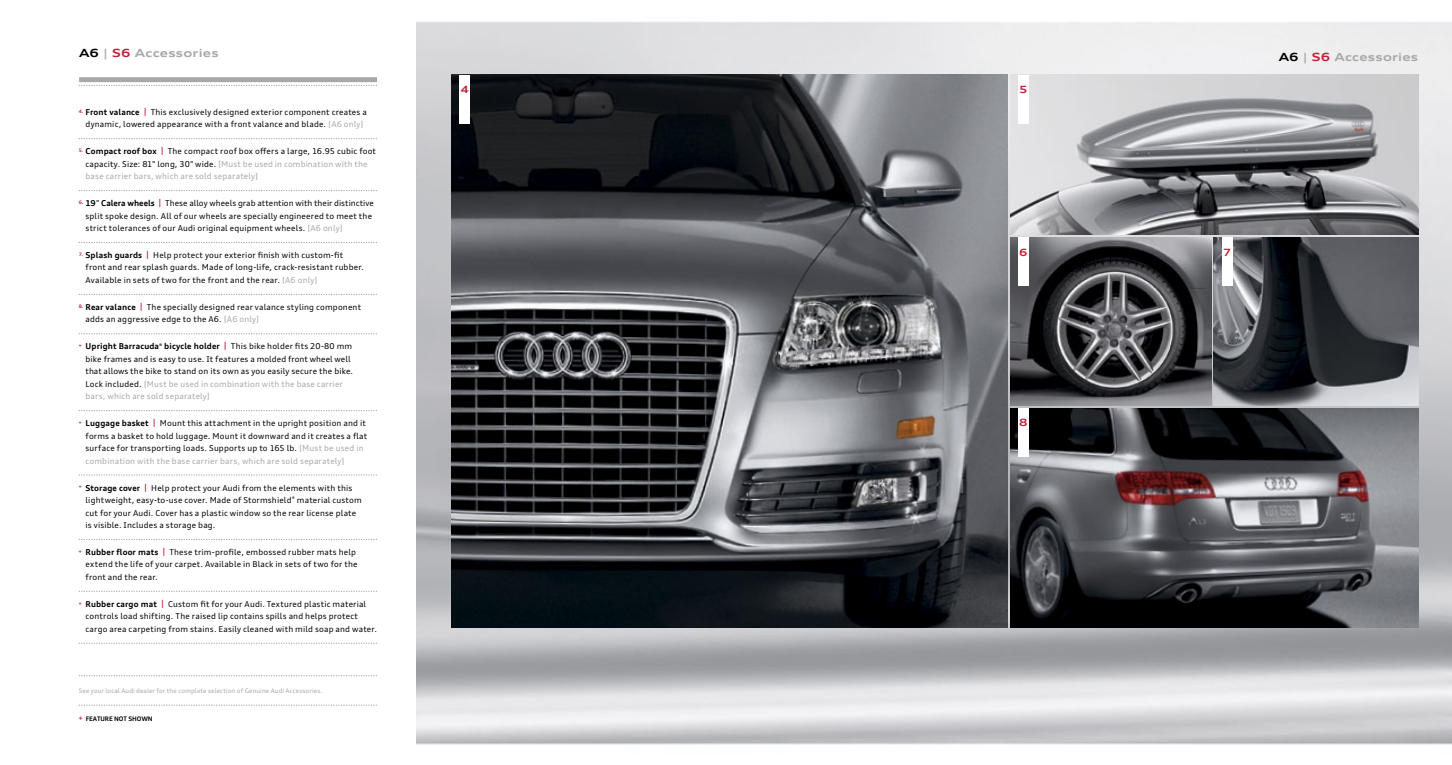
<style>
.page{position:relative;width:1452px;height:765px;background:#fff}
.page>*{position:absolute;margin:0;border:0;box-sizing:border-box;transform-origin:0 0}
.t1{font:700 expanded 11.25px "Audi Type";letter-spacing:.02em;color:#a6a8aa}
.t2{font:700 expanded 10px "Audi Type";color:#c31f39}
.t3{font:8.12px/12.5px "Audi Type";letter-spacing:.02em;color:#000}
.t4{font:6.25px "Audi Type";letter-spacing:.015em;color:#a6a8aa}
.t5{font:700 6.25px "Audi Type";letter-spacing:-.015em;color:#000}
.s1{color:#000}
.s2{color:#c31f39}
.s3{font-weight:700}
.s4{font-weight:700;color:#c31f39}
.s5{color:#a6a8aa}
</style>
<div class="page">
<img style="left:416px;top:22px;width:1035px;height:723px">
<img style="left:451px;top:75px;width:556px;height:553px">
<img style="left:1010px;top:408px;width:408px;height:220px">
<img style="left:1010px;top:75px;width:407px;height:160px">
<img style="left:1010px;top:238px;width:200px;height:167px">
<img style="left:1213px;top:238px;width:205px;height:167px">
<div style="left:459px;top:75px;width:11px;height:48px;background:#fff"></div>
<div style="left:1018px;top:75px;width:10px;height:48px;background:#fff"></div>
<div style="left:1018px;top:238px;width:10px;height:48px;background:#fff"></div>
<div style="left:1018px;top:408px;width:10px;height:48px;background:#fff"></div>
<div style="left:1222px;top:238px;width:10px;height:48px;background:#fff"></div>
<div style="left:79px;top:77px;width:298px;height:5px;background:#a6a8aa"></div>
<svg style="left:79px;top:85px;width:298px;height:1px"></svg>
<svg style="left:79px;top:138px;width:298px;height:1px"></svg>
<svg style="left:79px;top:190px;width:298px;height:1px"></svg>
<svg style="left:79px;top:242px;width:298px;height:1px"></svg>
<svg style="left:79px;top:294px;width:298px;height:1px"></svg>
<svg style="left:79px;top:334px;width:298px;height:1px"></svg>
<svg style="left:79px;top:410px;width:298px;height:1px"></svg>
<svg style="left:79px;top:475px;width:298px;height:1px"></svg>
<svg style="left:79px;top:539px;width:298px;height:1px"></svg>
<svg style="left:79px;top:591px;width:298px;height:1px"></svg>
<svg style="left:79px;top:643px;width:298px;height:1px"></svg>
<svg style="left:79px;top:676px;width:298px;height:1px"></svg>
<svg style="left:79px;top:705px;width:298px;height:1px"></svg>
<h1 class="t1" style="left:79px;top:46px;width:141px"><span class="s1">A6</span> | <span class="s2">S6</span> Accessories</h1>
<p class="t3" style="left:79px;top:106px;width:290px;text-align:center"><sup>4.</sup> <span class="s3">Front valance</span> <span class="s4">|</span> This exclusively designed exterior component creates a dynamic, lowered appearance with a front valance and blade. <span class="s5">[A6 only]</span></p>
<p class="t3" style="left:85px;top:145px;width:292px;text-indent:-7px"><sup>5.</sup> <span class="s3">Compact roof box</span> <span class="s4">|</span> The compact roof box offers a large, 16.95 cubic foot capacity. Size: 81" long, 30" wide. <span class="s5">[Must be used in combination with the base carrier bars, which are sold separately]</span></p>
<p class="t3" style="left:85px;top:197px;width:290px;text-indent:-7px"><sup>6.</sup> <span class="s3">19</span>" <span class="s3">Calera wheels</span> <span class="s4">|</span> These alloy wheels grab attention with their distinctive split spoke design. All of our wheels are specially engineered to meet the strict tolerances of our Audi original equipment wheels. <span class="s5">[A6 only]</span></p>
<p class="t3" style="left:85px;top:249px;width:280px;text-indent:-7px"><sup>7.</sup> <span class="s3">Splash guards</span> <span class="s4">|</span> Help protect your exterior finish with custom-fit front and rear splash guards. Made of long-life, crack-resistant rubber.<br>Available in sets of two for the front and the rear. <span class="s5">[A6 only]</span></p>
<p class="t3" style="left:85px;top:301px;width:277px;text-indent:-7px"><sup>8.</sup> <span class="s3">Rear valance</span> <span class="s4">|</span> The specially designed rear valance styling component adds an aggressive edge to the A6. <span class="s5">[A6 only]</span></p>
<p class="t3" style="left:85px;top:340px;width:269px;text-indent:-7px"><sup>+</sup> <span class="s3">U pright Barracuda</span><sup>®</sup> <span class="s3">bicycle holder</span> <span class="s4">|</span> This bike holder fits 20-80 mm bike frames and is easy to use. It features a molded front wheel well that allows the bike to stand on its own as you easily secure the bike.<br>Lock included. <span class="s5">[Must be used in combination with the base carrier bars, which are sold separately]</span></p>
<p class="t3" style="left:85px;top:417px;width:283px;text-indent:-7px"><sup>+</sup> <span class="s3">Luggage basket</span> <span class="s4">|</span> Mount this attachment in the upright position and it forms a basket to hold luggage. Mount it downward and it creates a flat surface for transporting loads. Supports up to 165 lb. <span class="s5">[Must be used in combination with the base carrier bars, which are sold separately]</span></p>
<p class="t3" style="left:85px;top:481px;width:278px;text-indent:-7px"><sup>+</sup> <span class="s3">Storage cover</span> <span class="s4">|</span> Help protect your Audi from the elements with this lightweight, easy-to-use cover. Made of Stormshield<sup>®</sup> material custom cut for your Audi. Cover has a plastic window so the rear license plate is visible. Includes a storage bag.</p>
<p class="t3" style="left:85px;top:546px;width:273px;text-indent:-7px"><sup>+</sup> <span class="s3">Rubber floor mats</span> <span class="s4">|</span> These trim-profile, embossed rubber mats help extend the life of your carpet. Available in Black in sets of two for the front and the rear.</p>
<p class="t3" style="left:85px;top:598px;width:293px;text-indent:-7px"><sup>+</sup> <span class="s3">Rubber cargo mat</span> <span class="s4">|</span> Custom fit for your Audi. Textured plastic material controls load shifting. The raised lip contains spills and helps protect cargo area carpeting from stains. Easily cleaned with mild soap and water.</p>
<p class="t4" style="left:79px;top:687px;width:245px">See your local Audi dealer for the complete selection of Genuine Audi Accessories.</p>
<p class="t5" style="left:79px;top:714px;width:74px"><span class="s2">+</span> Feature not shown</p>
<p class="t2" style="left:460px;top:82px;width:10px">4</p>
<p class="t2" style="left:1019px;top:82px;width:10px">5</p>
<p class="t2" style="left:1019px;top:245px;width:10px">6</p>
<p class="t2" style="left:1019px;top:416px;width:10px">8</p>
<h1 class="t1" style="left:1278px;top:49px;width:141px"><span class="s1">A6</span> | <span class="s2">S6</span> Accessories</h1>
<p class="t2" style="left:1222px;top:245px;width:10px">7</p>
</div>
